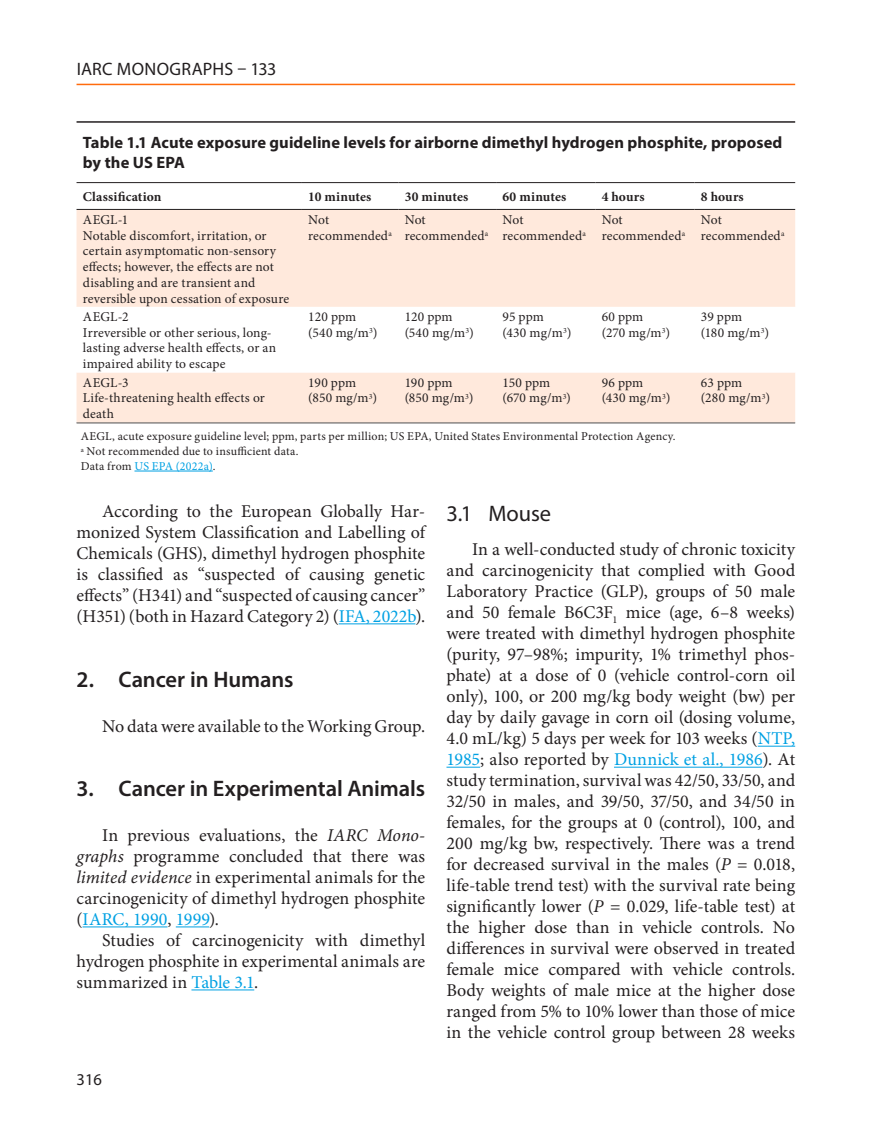
<style>
.page{position:relative;width:893px;height:1127px;background:#fff}
.page>*{position:absolute;margin:0;border:0;box-sizing:border-box;transform-origin:0 0}
.t1{font:600 22.5px "Myriad Pro";letter-spacing:-.005em;color:#231f20}
.t2{font:22.5px "Myriad Pro";letter-spacing:-.005em;color:#231f20}
.t3{font:18px/21px "Minion Pro";color:#231f20;text-align:justify}
.t4{font:18px "Myriad Pro";letter-spacing:.015em;color:#231f20}
.t5{font:700 16.5px/19.5px "Myriad Pro";letter-spacing:.005em;color:#231f20}
.t6{font:16.5px "Myriad Pro";color:#231f20}
.t7{font:13.5px/15.8px "Minion Pro";letter-spacing:.01em;color:#231f20}
.t8{font:700 13.5px "Minion Pro";letter-spacing:.015em;color:#231f20}
.t9{font:12px/15px "Minion Pro";letter-spacing:.015em;color:#231f20}
.s1{color:#00a1e3}
.s2{font-style:italic}
</style>
<div class="page">
<hr style="left:77px;top:84px;width:718px;height:1px;background:#ff6b0d">
<hr style="left:339px;top:623px;width:76px;height:1px;background:#00a1e3">
<hr style="left:83px;top:926px;width:84px;height:1px;background:#00a1e3">
<hr style="left:176px;top:926px;width:33px;height:1px;background:#00a1e3">
<hr style="left:191px;top:989px;width:63px;height:1px;background:#00a1e3">
<hr style="left:758px;top:746px;width:37px;height:1px;background:#00a1e3">
<hr style="left:446px;top:767px;width:34px;height:1px;background:#00a1e3">
<hr style="left:614px;top:767px;width:148px;height:1px;background:#00a1e3">
<hr style="left:77px;top:121px;width:718px;height:2px;background:#231f20">
<hr style="left:77px;top:422px;width:718px;height:1px;background:#231f20">
<hr style="left:134px;top:471px;width:79px;height:1px;background:#00a1e3">
<div style="left:77px;top:210px;width:718px;height:212px;background:#ffe9dc"></div>
<svg style="left:77px;top:307px;width:718px;height:65px"></svg>
<hr style="left:77px;top:182px;width:225px;height:1px;background:#231f20">
<hr style="left:302px;top:182px;width:96px;height:1px;background:#231f20">
<hr style="left:398px;top:182px;width:98px;height:1px;background:#231f20">
<hr style="left:496px;top:182px;width:99px;height:1px;background:#231f20">
<hr style="left:595px;top:182px;width:100px;height:1px;background:#231f20">
<hr style="left:695px;top:182px;width:100px;height:1px;background:#231f20">
<hr style="left:77px;top:209px;width:225px;height:1px;background:#231f20">
<hr style="left:302px;top:209px;width:96px;height:1px;background:#231f20">
<hr style="left:398px;top:209px;width:98px;height:1px;background:#231f20">
<hr style="left:496px;top:209px;width:99px;height:1px;background:#231f20">
<hr style="left:595px;top:209px;width:100px;height:1px;background:#231f20">
<hr style="left:695px;top:209px;width:100px;height:1px;background:#231f20">
<p class="t4" style="left:77px;top:58px;width:201px">IARC MONOGRAPHS – 133</p>
<p class="t5" style="left:83px;top:132px;width:701px">Table 1.1 Acute exposure guideline levels for airborne dimethyl hydrogen phosphite, proposed by the US EPA</p>
<p class="t8" style="left:83px;top:187px;width:80px">Classification</p>
<p class="t8" style="left:308px;top:187px;width:65px">10 minutes</p>
<p class="t8" style="left:405px;top:187px;width:65px">30 minutes</p>
<p class="t8" style="left:502px;top:187px;width:65px">60 minutes</p>
<p class="t8" style="left:602px;top:187px;width:44px">4 hours</p>
<p class="t8" style="left:701px;top:187px;width:44px">8 hours</p>
<p class="t7" style="left:83px;top:212px;width:208px">AEGL-1<br>Notable discomfort, irritation, or certain asymptomatic non-sensory effects; however, the effects are not disabling and are transient and reversible upon cessation of exposure</p>
<p class="t7" style="left:308px;top:212px;width:85px">Not recommended<sup>a</sup></p>
<p class="t7" style="left:405px;top:212px;width:85px">Not recommended<sup>a</sup></p>
<p class="t7" style="left:502px;top:212px;width:85px">Not recommended<sup>a</sup></p>
<p class="t7" style="left:602px;top:212px;width:85px">Not recommended<sup>a</sup></p>
<p class="t7" style="left:701px;top:212px;width:85px">Not recommended<sup>a</sup></p>
<p class="t7" style="left:83px;top:309px;width:195px">AEGL-2<br>Irreversible or other serious, long&shy;lasting adverse health effects, or an impaired ability to escape</p>
<p class="t7" style="left:308px;top:309px;width:71px">120 ppm (540 mg/m<sup>3</sup>)</p>
<p class="t7" style="left:405px;top:309px;width:71px">120 ppm (540 mg/m<sup>3</sup>)</p>
<p class="t7" style="left:502px;top:309px;width:70px">95 ppm<br>(430 mg/m<sup>3</sup>)</p>
<p class="t7" style="left:602px;top:309px;width:70px">60 ppm (270 mg/m<sup>3</sup>)</p>
<p class="t7" style="left:701px;top:309px;width:70px">39 ppm<br>(180 mg/m<sup>3</sup>)</p>
<p class="t7" style="left:83px;top:374px;width:183px">AEGL-3<br>Life-threatening health effects or death</p>
<p class="t7" style="left:308px;top:374px;width:70px">190 ppm (850 mg/m<sup>3</sup>)</p>
<p class="t7" style="left:405px;top:374px;width:70px">190 ppm (850 mg/m<sup>3</sup>)</p>
<p class="t7" style="left:502px;top:374px;width:70px">150 ppm (670 mg/m<sup>3</sup>)</p>
<p class="t7" style="left:602px;top:374px;width:70px">96 ppm<br>(430 mg/m<sup>3</sup>)</p>
<p class="t7" style="left:701px;top:374px;width:71px">63 ppm<br>(280 mg/m<sup>3</sup>)</p>
<p class="t9" style="left:81px;top:428px;width:596px">AEGL, acute exposure guideline level; ppm, parts per million; US EPA, United States Environmental Protection Agency. <sup>a</sup> Not recommended due to insufficient data.<br>Data from <span class="s1">US EPA (2022a)</span>.</p>
<p class="t3" style="left:77px;top:501px;width:350px;text-indent:26px">According to the European Globally Har&shy;monized System Classification and Labelling of Chemicals (GHS), dimethyl hydrogen phosphite is classified as “suspected of causing genetic effects” (H341) and “suspected of causing cancer” (H351) (both in Hazard Category 2) (<span class="s1">IFA, 2022b</span>).</p>
<p class="t1" style="left:77px;top:665px;width:218px">2. Cancer in Humans</p>
<p class="t3" style="left:102px;top:715px;width:325px">No data were available to the Working Group.</p>
<p class="t1" style="left:77px;top:774px;width:350px">3. Cancer in Experimental Animals</p>
<p class="t3" style="left:77px;top:825px;width:350px;text-indent:26px">In previous evaluations, the <span class="s2">IARC Mono&shy;graphs</span> programme concluded that there was <span class="s2">limited evidence</span> in experimental animals for the carcinogenicity of dimethyl hydrogen phosphite (<span class="s1">IARC, 1990</span>, <span class="s1">1999</span>).</p>
<p class="t3" style="left:77px;top:930px;width:350px;text-indent:26px">Studies of carcinogenicity with dimethyl hydrogen phosphite in experimental animals are summarized in <span class="s1">Table 3.1</span>.</p>
<p class="t6" style="left:77px;top:1069px;width:27px">316</p>
<p class="t2" style="left:446px;top:499px;width:106px">3.1 Mouse</p>
<p class="t3" style="left:446px;top:539px;width:350px;text-indent:26px">In a well-conducted study of chronic toxicity and carcinogenicity that complied with Good Laboratory Practice (GLP), groups of 50 male and 50 female B6C3F<sub>1</sub> mice (age, 6–8 weeks) were treated with dimethyl hydrogen phosphite (purity, 97–98%; impurity, 1% trimethyl phos&shy;phate) at a dose of 0 (vehicle control-corn oil only), 100, or 200 mg/kg body weight (bw) per day by daily gavage in corn oil (dosing volume, 4.0 mL/kg) 5 days per week for 103 weeks (<span class="s1">NTP, 1985</span>; also reported by <span class="s1">Dunnick et al., 1986</span>). At study termination, survival was 42/50, 33/50, and 32/50 in males, and 39/50, 37/50, and 34/50 in females, for the groups at 0 (control), 100, and 200 mg/kg bw, respectively. There was a trend for decreased survival in the males (<span class="s2">P</span> = 0.018, life-table trend test) with the survival rate being significantly lower (<span class="s2">P</span> = 0.029, life-table test) at the higher dose than in vehicle controls. No differences in survival were observed in treated female mice compared with vehicle controls.<br>Body weights of male mice at the higher dose ranged from 5% to 10% lower than those of mice in the vehicle control group between 28 weeks</p>
</div>
